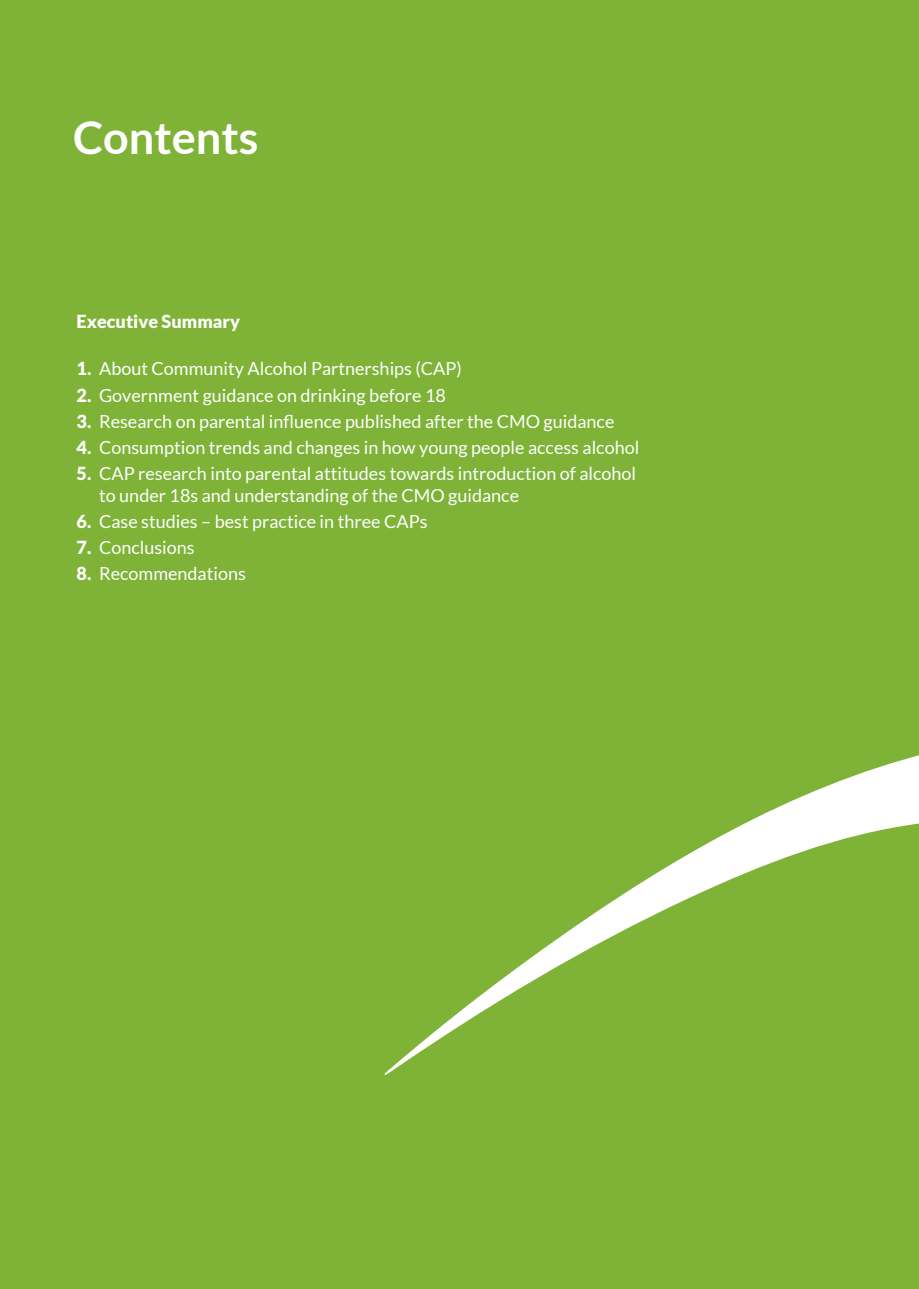
<style>
.page{position:relative;width:919px;height:1289px;background:#fff}
.page>*{position:absolute;margin:0;border:0;box-sizing:border-box;transform-origin:0 0}
.t1{font:700 45px "Lato";color:#fff}
.t2{font:18px/21.6px "Lato";color:#fff}
.t3{font:900 18px "Lato";color:#fff}
.s1{font-weight:900}
</style>
<div class="page">
<div style="left:0;top:0;width:918px;height:1288px;background:#7eb337"></div>
<svg style="left:384px;top:755px;width:534px;height:320px"></svg>
<h1 class="t1" style="left:73px;top:112px;width:187px">Contents</h1>
<p class="t3" style="left:77px;top:310px;width:165px">Executive Summary</p>
<p class="t2" style="left:77px;top:358px;width:387px"><span class="s1">1.</span> About Community Alcohol Partnerships (CAP)</p>
<p class="t2" style="left:77px;top:384px;width:371px"><span class="s1">2.</span> Government guidance on drinking before 18</p>
<p class="t2" style="left:77px;top:410px;width:539px"><span class="s1">3.</span> Research on parental influence published after the CMO guidance</p>
<p class="t2" style="left:77px;top:436px;width:564px"><span class="s1">4.</span> Consumption trends and changes in how young people access alcohol</p>
<p class="t2" style="left:99px;top:462px;width:538px;text-indent:-22px"><span class="s1">5.</span> CAP research into parental attitudes towards introduction of alcohol to under 18s and understanding of the CMO guidance</p>
<p class="t2" style="left:77px;top:510px;width:352px"><span class="s1">6.</span> Case studies – best practice in three CAPs</p>
<p class="t2" style="left:77px;top:536px;width:120px"><span class="s1">7.</span> Conclusions</p>
<p class="t2" style="left:77px;top:562px;width:171px"><span class="s1">8.</span> Recommendations</p>
</div>
